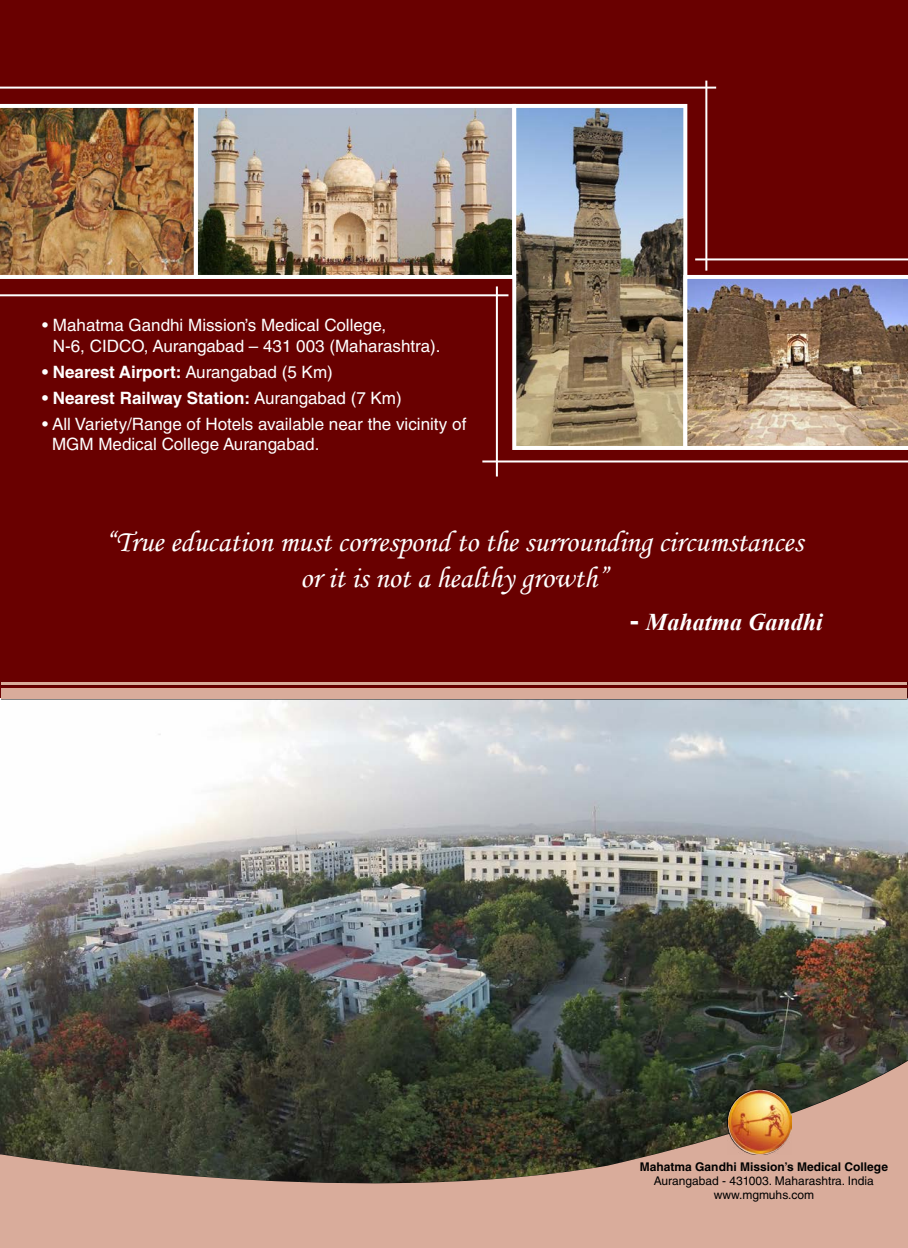
<style>
.page{position:relative;width:908px;height:1248px;background:#fff}
.page>*{position:absolute;margin:0;border:0;box-sizing:border-box;transform-origin:0 0}
.t1{font:30px/35.4px "Monotype Corsiva";color:#fff;text-align:center}
.t2{font:italic 700 24px "Times New Roman";color:#fff}
.t3{font:17px/20.4px "Helvetica LT Std";color:#fff}
.t4{font:700 17px "Helvetica LT Std";color:#fff}
.t5{font:12px/14.4px "Helvetica LT Std";color:#000;text-align:center}
.t6{font:700 12px "Helvetica LT Std";color:#000}
.s1{font-weight:400}
.s2{font-family:"Helvetica LT Std";font-style:normal;font-size:26px}
</style>
<div class="page">
<div style="left:0;top:0;width:907px;height:1247px;background:#690000"></div>
<img style="left:199px;top:109px;width:312px;height:165px">
<div style="left:194px;top:104px;width:322px;height:175px;border:4px solid #fff"></div>
<img style="left:517px;top:109px;width:165px;height:336px">
<div style="left:512px;top:104px;width:175px;height:346px;border:4px solid #fff"></div>
<img style="left:0;top:104px;width:198px;height:175px">
<img style="left:683px;top:275px;width:224px;height:175px">
<hr style="left:0;top:294px;width:508px;height:2px;background:#fff">
<hr style="left:0;top:87px;width:715px;height:2px;background:#fff">
<hr style="left:482px;top:460px;width:425px;height:2px;background:#fff">
<hr style="left:694px;top:258px;width:213px;height:2px;background:#fff">
<hr style="left:495px;top:286px;width:2px;height:190px;background:#fff">
<hr style="left:705px;top:81px;width:2px;height:189px;background:#fff">
<img style="left:0;top:698px;width:907px;height:362px">
<div style="left:1px;top:688px;width:906px;height:11px;background:#d9ac9b"></div>
<svg style="left:1px;top:682px;width:906px;height:3px"></svg>
<hr style="left:1px;top:682px;width:905px;height:2px;background:#d9ac9b">
<svg style="left:0;top:1060px;width:907px;height:187px;background:#836f5f"></svg>
<svg style="left:727px;top:1089px;width:64px;height:65px"></svg>
<img style="left:728px;top:1090px;width:63px;height:63px">
<p class="t3" style="left:53px;top:315px;width:389px;text-indent:-11px">• Mahatma Gandhi Mission’s Medical College,<br>N-6, CIDCO, Aurangabad – 431 003 (Maharashtra).</p>
<p class="t4" style="left:42px;top:361px;width:292px">• Nearest Airport: <span class="s1">Aurangabad (5 Km)</span></p>
<p class="t4" style="left:42px;top:387px;width:361px">• Nearest Railway Station: <span class="s1">Aurangabad (7 Km)</span></p>
<p class="t3" style="left:52px;top:413px;width:415px;text-indent:-10px">• All Variety/Range of Hotels available near the vicinity of<br>MGM Medical College Aurangabad.</p>
<h1 class="t1" style="left:105px;top:524px;width:699px">“True education must correspond to the surrounding circumstances or it is not a healthy growth”</h1>
<h2 class="t2" style="left:629px;top:605px;width:194px"><span class="s2">-</span> Mahatma Gandhi</h2>
<p class="t6" style="left:639px;top:1158px;width:249px">Mahatma Gandhi Mission’s Medical College</p>
<p class="t5" style="left:653px;top:1173px;width:221px">Aurangabad - 431003. Maharashtra. India www.mgmuhs.com</p>
</div>
